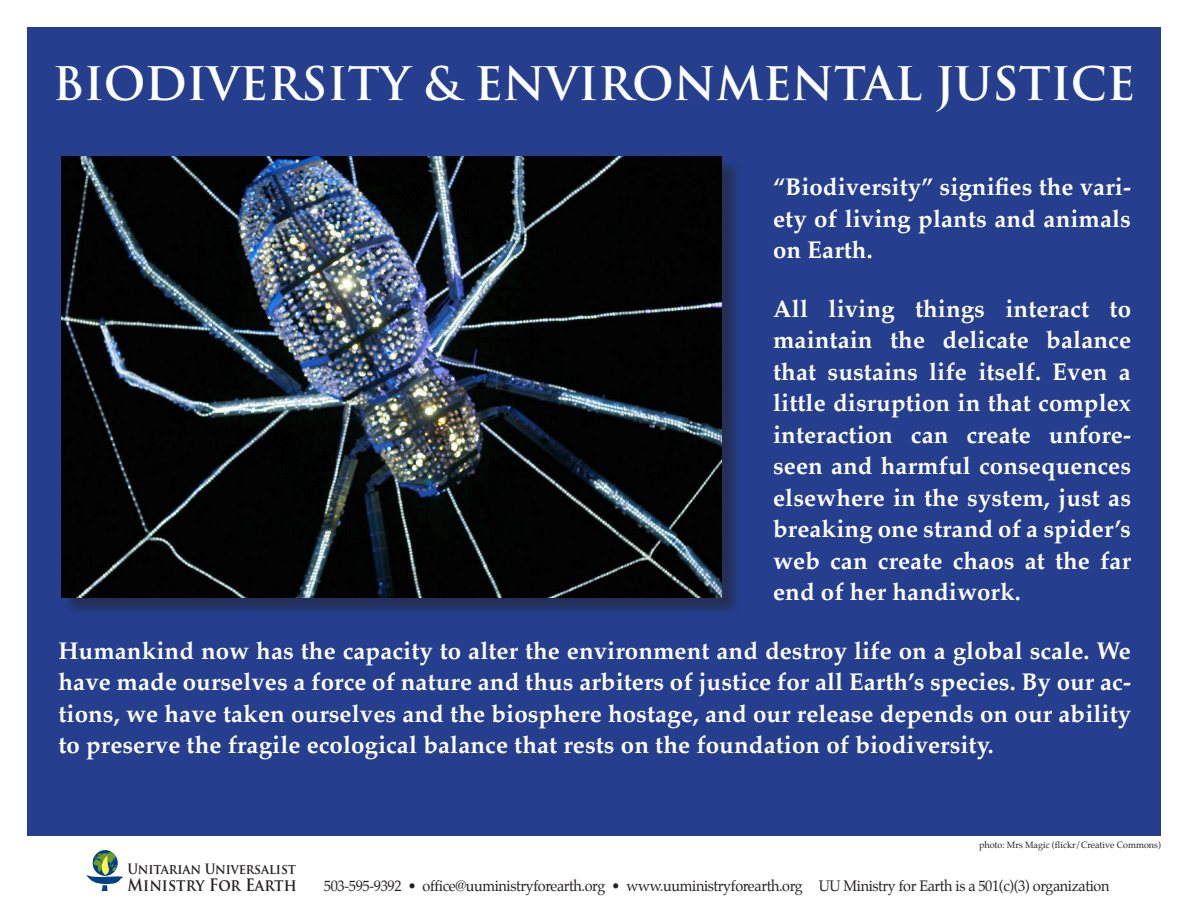
<style>
.page{position:relative;width:1188px;height:918px;background:#fff}
.page>*{position:absolute;margin:0;border:0;box-sizing:border-box;transform-origin:0 0}
.poster_title{font:700 45px "Trajan Pro";color:#fff}
.text{font:700 24px/31.5px "Palatino";letter-spacing:.005em;color:#fff;text-align:justify}
.t1{font:700 16.8px "Trajan Pro";color:#231f20;scale:.9 1}
.t2{font:15px "Palatino";letter-spacing:-.025em;color:#231f20;scale:.96 1}
.t3{font:700 13.95px "Trajan Pro";letter-spacing:-.01em;color:#231f20;scale:.92 1}
.t4{font:9px "Palatino";color:#231f20}
</style>
<div class="page">
<div style="left:27px;top:27px;width:1134px;height:808px;background:#253f8e"></div>
<div style="left:62px;top:157px;width:680px;height:460px;background:#231f20;opacity:.5"></div>
<img style="left:61px;top:157px;width:661px;height:440px">
<svg style="left:86px;top:850px;width:37px;height:41px"></svg>
<p class="poster_title" style="left:53px;top:55px;width:1084px">BIODIVERSITY &amp; ENVIRONMENTAL JUSTICE</p>
<p class="text" style="left:773px;top:174px;width:359px">“Biodiversity” signifies the vari&shy;ety of living plants and animals on Earth.</p>
<p class="text" style="left:773px;top:295px;width:359px">All living things interact to maintain the delicate balance that sustains life itself. Even a little disruption in that complex interaction can create unfore&shy;seen and harmful consequences elsewhere in the system, just as breaking one strand of a spider’s web can create chaos at the far end of her handiwork.</p>
<p class="text" style="left:58px;top:637px;width:1074px">Humankind now has the capacity to alter the environment and destroy life on a global scale. We have made ourselves a force of nature and thus arbiters of justice for all Earth’s species. By our ac&shy;tions, we have taken ourselves and the biosphere hostage, and our release depends on our ability to preserve the fragile ecological balance that rests on the foundation of biodiversity.</p>
<p class="t4" style="left:979px;top:839px;width:183px">photo: Mrs Magic (flickr/Creative Commons)</p>
<p class="t3" style="left:128px;top:860px;width:184px">Unitarian Universalist</p>
<p class="t1" style="left:128px;top:874px;width:190px">Ministry For Earth</p>
<p class="t2" style="left:324px;top:877px;width:820px">503-595-9392 • office@uuministryforearth.org • www.uuministryforearth.org UU Ministry for Earth is a 501(c)(3) organization</p>
</div>
